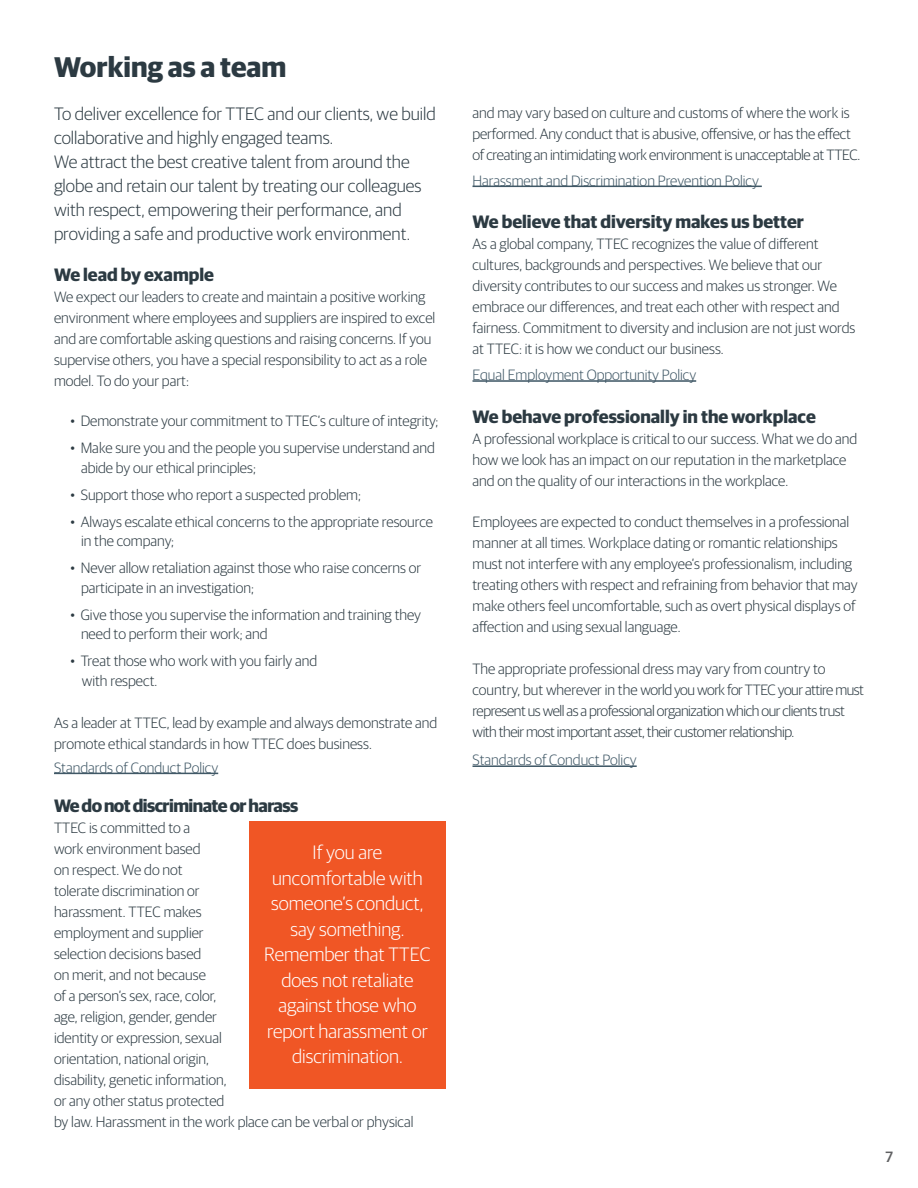
<style>
.page{position:relative;width:918px;height:1188px;background:#fff}
.page>*{position:absolute;margin:0;border:0;box-sizing:border-box;transform-origin:0 0}
.t1{font:700 28.5px "Guardian Sans";color:#2c3a42}
.t2{font:300 19.5px/25.5px "Guardian Sans";color:#fff;text-align:center}
.t3{font:300 18px/24px "Guardian Sans";color:#2c3a42}
.t4{font:700 18px "Guardian Sans";color:#2c3a42}
.t5{font:700 18px "Guardian Sans";letter-spacing:-.03em;color:#2c3a42}
.t6{font:300 15px/21px "Guardian Sans";color:#2c3a42}
.t7{font:300 15px/21px "Guardian Sans";letter-spacing:-.03em;color:#2c3a42}
.t8{font:300 15px "Guardian Sans";color:#405866}
.t9{font:500 15px "Guardian Sans";color:#5f6062}
</style>
<div class="page">
<div style="left:250px;top:822px;width:196px;height:267px;background:#f05625"></div>
<hr style="left:54px;top:773px;width:164px;height:1px;background:#405866">
<hr style="left:472px;top:186px;width:290px;height:1px;background:#405866">
<hr style="left:472px;top:380px;width:224px;height:2px;background:#405866">
<hr style="left:472px;top:765px;width:165px;height:2px;background:#405866">
<h1 class="t1" style="left:54px;top:45px;width:234px">Working as a team</h1>
<p class="t3" style="left:54px;top:101px;width:383px">To deliver excellence for TTEC and our clients, we build collaborative and highly engaged teams.<br>We attract the best creative talent from around the globe and retain our talent by treating our colleagues with respect, empowering their performance, and providing a safe and productive work environment.</p>
<p class="t4" style="left:54px;top:261px;width:161px">We lead by example</p>
<p class="t6" style="left:54px;top:285px;width:383px">We expect our leaders to create and maintain a positive working environment where employees and suppliers are inspired to excel and are comfortable asking questions and raising concerns. If you supervise others, you have a special responsibility to act as a role model. To do your part:</p>
<p class="t6" style="left:70px;top:409px;width:370px">• Demonstrate your commitment to TTEC’s culture of integrity;</p>
<p class="t6" style="left:81px;top:437px;width:355px;line-height:19.5px;text-indent:-10px">• Make sure you and the people you supervise understand and abide by our ethical principles;</p>
<p class="t6" style="left:70px;top:483px;width:292px">• Support those who report a suspected problem;</p>
<p class="t6" style="left:81px;top:511px;width:354px;line-height:19.5px;text-indent:-10px">• Always escalate ethical concerns to the appropriate resource in the company;</p>
<p class="t6" style="left:81px;top:557px;width:342px;line-height:19.5px;text-indent:-10px">• Never allow retaliation against those who raise concerns or participate in an investigation;</p>
<p class="t6" style="left:81px;top:604px;width:342px;line-height:19.5px;text-indent:-10px">• Give those you supervise the information and training they need to perform their work; and</p>
<p class="t6" style="left:82px;top:650px;width:237px;line-height:19.5px;text-indent:-11px">• Treat those who work with you fairly and with respect.</p>
<p class="t6" style="left:54px;top:711px;width:385px">As a leader at TTEC, lead by example and always demonstrate and promote ethical standards in how TTEC does business.</p>
<p class="t8" style="left:54px;top:757px;width:166px">Standards of Conduct Policy</p>
<p class="t5" style="left:54px;top:792px;width:246px">We do not discriminate or harass</p>
<p class="t6" style="left:54px;top:817px;width:361px">TTEC is committed to a<br>work environment based<br>on respect. We do not<br>tolerate discrimination or<br>harassment. TTEC makes<br>employment and supplier<br>selection decisions based<br>on merit, and not because<br>of a person’s sex, race, color,<br>age, religion, gender, gender<br>identity or expression, sexual<br>orientation, national origin,<br>disability, genetic information,<br>or any other status protected<br>by law. Harassment in the work place can be verbal or physical</p>
<h2 class="t2" style="left:264px;top:838px;width:168px">If you are uncomfortable with someone’s conduct, say something.<br>Remember that TTEC does not retaliate against those who report harassment or discrimination.</h2>
<p class="t6" style="left:472px;top:101px;width:389px">and may vary based on culture and customs of where the work is performed. Any conduct that is abusive, offensive, or has the effect of creating an intimidating work environment is unacceptable at TTEC.</p>
<p class="t8" style="left:472px;top:170px;width:288px">Harassment and Discrimination Prevention Policy</p>
<p class="t4" style="left:472px;top:208px;width:333px">We believe that diversity makes us better</p>
<p class="t6" style="left:472px;top:232px;width:384px">As a global company, TTEC recognizes the value of different cultures, backgrounds and perspectives. We believe that our diversity contributes to our success and makes us stronger. We embrace our differences, and treat each other with respect and fairness. Commitment to diversity and inclusion are not just words at TTEC: it is how we conduct our business.</p>
<p class="t8" style="left:472px;top:365px;width:225px">Equal Employment Opportunity Policy</p>
<p class="t4" style="left:472px;top:404px;width:345px">We behave professionally in the workplace</p>
<p class="t6" style="left:472px;top:428px;width:386px">A professional workplace is critical to our success. What we do and how we look has an impact on our reputation in the marketplace and on the quality of our interactions in the workplace.</p>
<p class="t6" style="left:472px;top:510px;width:387px">Employees are expected to conduct themselves in a professional manner at all times. Workplace dating or romantic relationships must not interfere with any employee’s professionalism, including treating others with respect and refraining from behavior that may make others feel uncomfortable, such as overt physical displays of affection and using sexual language.</p>
<p class="t7" style="left:472px;top:657px;width:393px">The appropriate professional dress may vary from country to country, but wherever in the world you work for TTEC your attire must represent us well as a professional organization which our clients trust with their most important asset, their customer relationship.</p>
<p class="t8" style="left:472px;top:750px;width:166px">Standards of Conduct Policy</p>
<p class="t9" style="left:885px;top:1146px;width:9px">7</p>
</div>
